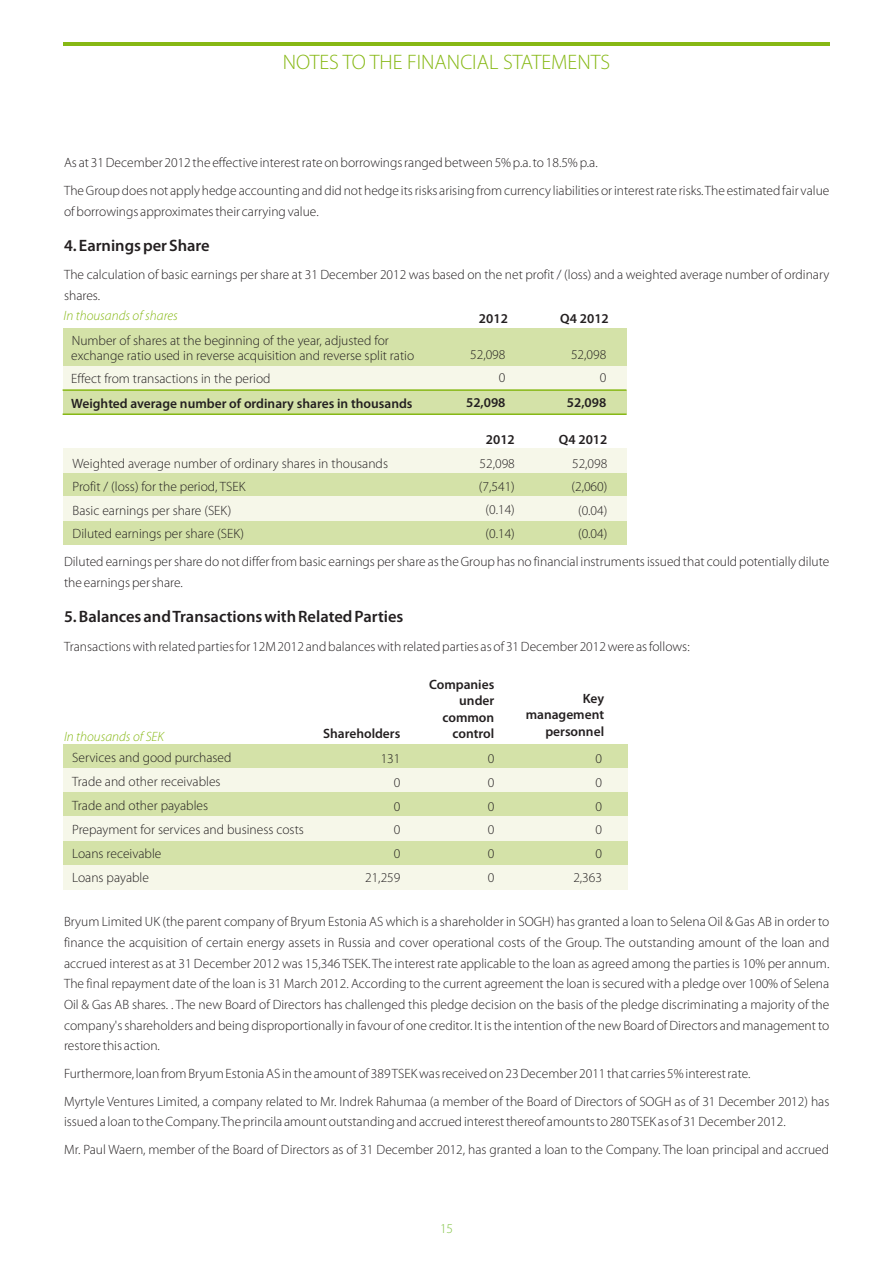
<style>
.page{position:relative;width:893px;height:1263px;background:#fff}
.page>*{position:absolute;margin:0;border:0;box-sizing:border-box;transform-origin:0 0}
.t1{font:300 21px "Myriad Pro";color:#86b814}
.t2{font:600 16.5px "Myriad Pro";color:#231f20}
.t3{font:300 13.5px/23.9px "Myriad Pro";color:#231f20}
.t4{font:600 13.5px/16.5px "Myriad Pro";color:#231f20;text-align:right}
.t5{font:italic 300 13.5px "Myriad Pro";color:#86b814}
.t6{font:300 13.5px "Myriad Pro";color:#7fc241}
</style>
<div class="page">
<hr style="left:63px;top:42px;width:766px;height:4px;background:#86b814">
<div style="left:63px;top:521px;width:563px;height:24px;background:#d4e2a8"></div>
<div style="left:63px;top:473px;width:563px;height:24px;background:#d4e2a8"></div>
<div style="left:63px;top:497px;width:563px;height:24px;background:#f6f7e9"></div>
<div style="left:63px;top:448px;width:563px;height:25px;background:#f6f7e9"></div>
<div style="left:63px;top:328px;width:563px;height:38px;background:#d4e2a8"></div>
<div style="left:63px;top:366px;width:563px;height:24px;background:#f6f7e9"></div>
<div style="left:63px;top:390px;width:563px;height:24px;background:#d4e2a8"></div>
<hr style="left:63px;top:413px;width:563px;height:2px;background:#86b814">
<hr style="left:63px;top:389px;width:563px;height:2px;background:#86b814">
<div style="left:63px;top:865px;width:564px;height:24px;background:#f6f7e9"></div>
<div style="left:63px;top:841px;width:564px;height:24px;background:#d4e2a8"></div>
<div style="left:63px;top:744px;width:564px;height:24px;background:#d4e2a8"></div>
<div style="left:63px;top:768px;width:564px;height:25px;background:#f6f7e9"></div>
<div style="left:63px;top:793px;width:564px;height:24px;background:#d4e2a8"></div>
<div style="left:63px;top:817px;width:564px;height:24px;background:#f6f7e9"></div>
<h1 class="t1" style="left:283px;top:53px;width:329px">NOTES TO THE FINANCIAL STATEMENTS</h1>
<p class="t3" style="left:64px;top:150px;width:767px;line-height:27.6px">As at 31 December 2012 the effective interest rate on borrowings ranged between 5% p.a. to 18.5% p.a.<br>The Group does not apply hedge accounting and did not hedge its risks arising from currency liabilities or interest rate risks. The estimated fair value</p>
<p class="t3" style="left:64px;top:200px;width:256px">of borrowings approximates their carrying value.</p>
<p class="t2" style="left:64px;top:238px;width:147px">4. Earnings per Share</p>
<p class="t3" style="left:64px;top:266px;width:767px;line-height:20.7px">The calculation of basic earnings per share at 31 December 2012 was based on the net profit / (loss) and a weighted average number of ordinary shares.</p>
<p class="t5" style="left:64px;top:310px;width:116px">In thousands of shares</p>
<p class="t3" style="left:71px;top:334px;width:344px;line-height:14.9px">Number of shares at the beginning of the year, adjusted for exchange ratio used in reverse acquisition and reverse split ratio</p>
<p class="t3" style="left:71px;top:368px;width:201px">Effect from transactions in the period</p>
<p class="t4" style="left:71px;top:397px;width:343px">Weighted average number of ordinary shares in thousands</p>
<p class="t3" style="left:73px;top:453px;width:317px;line-height:23.4px">Weighted average number of ordinary shares in thousands Profit / (loss) for the period, TSEK<br>Basic earnings per share (SEK)<br>Diluted earnings per share (SEK)</p>
<p class="t4" style="left:479px;top:312px;width:30px">2012</p>
<p class="t3" style="left:470px;top:344px;width:37px;line-height:23.4px;text-align:right">52,098<br>0</p>
<p class="t4" style="left:466px;top:396px;width:41px">52,098</p>
<p class="t4" style="left:486px;top:432px;width:30px">2012</p>
<p class="t3" style="left:479px;top:452px;width:37px;line-height:23.4px;text-align:center">52,098 (7,541) (0.14) (0.14)</p>
<p class="t4" style="left:560px;top:312px;width:50px">Q4 2012</p>
<p class="t3" style="left:571px;top:344px;width:37px;line-height:23.4px;text-align:right">52,098<br>0</p>
<p class="t4" style="left:567px;top:396px;width:41px">52,098</p>
<p class="t4" style="left:559px;top:433px;width:50px">Q4 2012</p>
<p class="t3" style="left:571px;top:453px;width:37px;line-height:23.4px;text-align:center">52,098 (2,060) (0.04) (0.04)</p>
<p class="t3" style="left:64px;top:553px;width:767px;line-height:20.7px">Diluted earnings per share do not differ from basic earnings per share as the Group has no financial instruments issued that could potentially dilute the earnings per share.</p>
<p class="t2" style="left:64px;top:610px;width:341px">5. Balances and Transactions with Related Parties</p>
<p class="t3" style="left:64px;top:635px;width:627px">Transactions with related parties for 12M 2012 and balances with related parties as of 31 December 2012 were as follows:</p>
<p class="t5" style="left:64px;top:731px;width:101px">In thousands of SEK</p>
<p class="t3" style="left:72px;top:747px;width:233px">Services and good purchased<br>Trade and other receivables<br>Trade and other payables<br>Prepayment for services and business costs<br>Loans receivable<br>Loans payable</p>
<p class="t4" style="left:323px;top:727px;width:79px">Shareholders</p>
<p class="t3" style="left:365px;top:747px;width:37px;text-align:right">131<br>0<br>0<br>0<br>0<br>21,259</p>
<p class="t4" style="left:429px;top:677px;width:67px">Companies under common control</p>
<p class="t3" style="left:488px;top:747px;width:8px;text-align:justify">0<br>0<br>0<br>0<br>0<br>0</p>
<p class="t4" style="left:526px;top:691px;width:80px">Key management personnel</p>
<p class="t3" style="left:573px;top:747px;width:30px;text-align:right">0<br>0<br>0<br>0<br>0<br>2,363</p>
<p class="t3" style="left:64px;top:912px;width:767px;line-height:20.7px;text-align:justify">Bryum Limited UK (the parent company of Bryum Estonia AS which is a shareholder in SOGH) has granted a loan to Selena Oil &amp; Gas AB in order to finance the acquisition of certain energy assets in Russia and cover operational costs of the Group. The outstanding amount of the loan and accrued interest as at 31 December 2012 was 15,346 TSEK. The interest rate applicable to the loan as agreed among the parties is 10% per annum.<br>The final repayment date of the loan is 31 March 2012. According to the current agreement the loan is secured with a pledge over 100% of Selena Oil &amp; Gas AB shares. . The new Board of Directors has challenged this pledge decision on the basis of the pledge discriminating a majority of the company's shareholders and being disproportionally in favour of one creditor. It is the intention of the new Board of Directors and management to restore this action.</p>
<p class="t3" style="left:64px;top:1061px;width:767px;line-height:27.6px">Furthermore, loan from Bryum Estonia AS in the amount of 389 TSEK was received on 23 December 2011 that carries 5% interest rate.<br>Myrtyle Ventures Limited, a company related to Mr. Indrek Rahumaa (a member of the Board of Directors of SOGH as of 31 December 2012) has</p>
<p class="t3" style="left:64px;top:1109px;width:767px;line-height:27.6px">issued a loan to the Company. The princila amount outstanding and accrued interest thereof amounts to 280 TSEK as of 31 December 2012.<br>Mr. Paul Waern, member of the Board of Directors as of 31 December 2012, has granted a loan to the Company. The loan principal and accrued</p>
<p class="t6" style="left:440px;top:1223px;width:15px">15</p>
</div>
